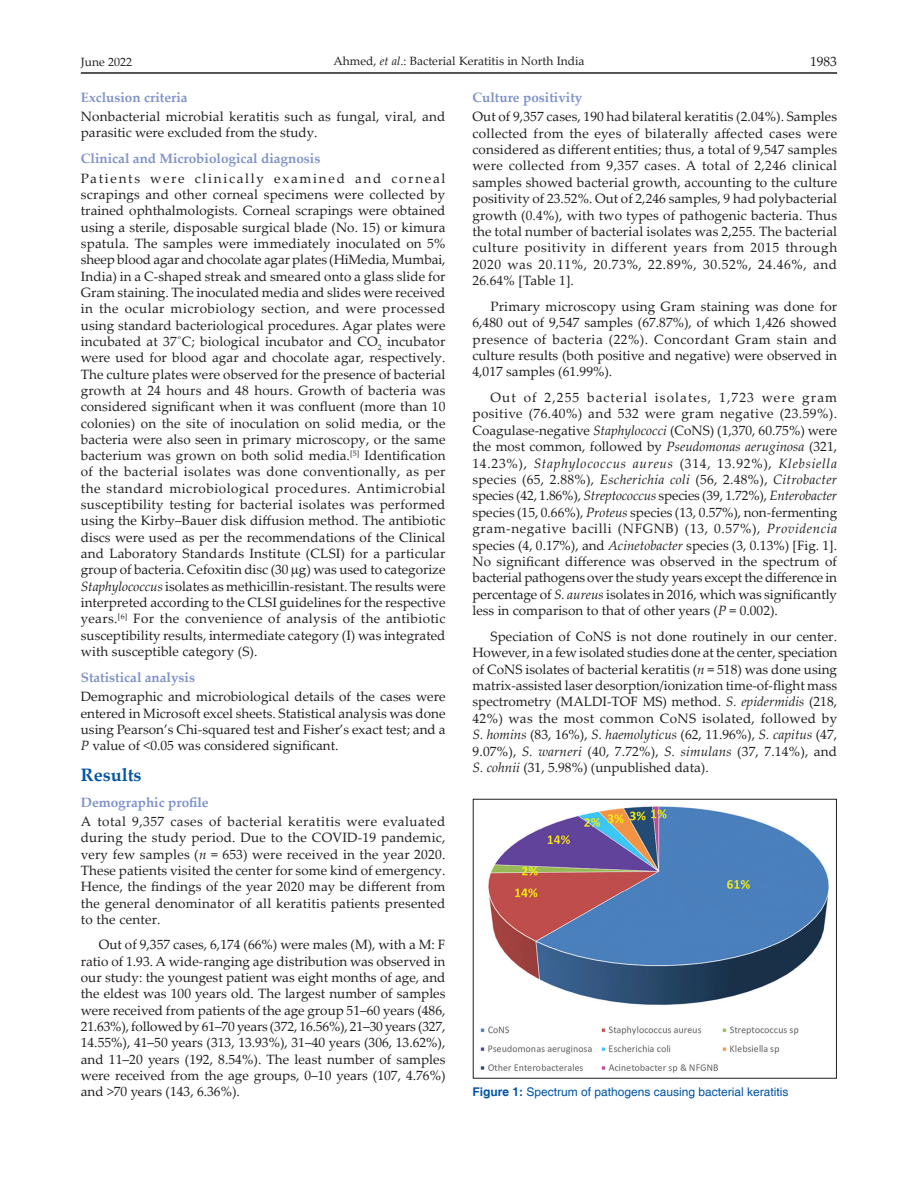
<style>
.page{position:relative;width:918px;height:1188px;background:#fff}
.page>*{position:absolute;margin:0;border:0;box-sizing:border-box;transform-origin:0 0}
.t1{font:700 18px "Palatino Linotype";color:#0155a5}
.TXFL{font:13.5px/16.4px "Palatino Linotype";letter-spacing:.015em;color:#231f20;text-align:justify}
.TX{font:13.5px/16.4px "Palatino Linotype";color:#231f20;text-align:justify}
.t2{font:700 13.5px "Palatino Linotype";color:#8193c9}
.RH_1{font:13.5px "Palatino Linotype";color:#231f20}
.FGC{font:12px "Helvetica";color:#0155a5}
.RH_1-2{font:12px "Palatino Linotype";color:#231f20}
.s1{font-style:italic}
.s2{font-weight:700}
</style>
<div class="page">
<hr style="left:81px;top:72px;width:756px;height:2px;background:#231f20">
<img style="left:480px;top:806px;width:349px;height:267px">
<div style="left:473px;top:799px;width:364px;height:279px;border:1px solid #231f20"></div>
<p class="RH_1-2" style="left:81px;top:54px;width:53px">June 2022</p>
<p class="RH_1-2" style="left:333px;top:53px;width:253px">Ahmed, <span class="s1">et al</span>.: Bacterial Keratitis in North India</p>
<p class="RH_1" style="left:810px;top:52px;width:28px">1983</p>
<h2 class="t2" style="left:81px;top:88px;width:108px">Exclusion criteria</h2>
<p class="TXFL" style="left:81px;top:108px;width:366px">Nonbacterial microbial keratitis such as fungal, viral, and parasitic were excluded from the study.</p>
<h2 class="t2" style="left:81px;top:149px;width:241px">Clinical and Microbiological diagnosis</h2>
<p class="TXFL" style="left:81px;top:169px;width:366px">Patients were clinically examined and corneal scrapings and other corneal specimens were collected by trained ophthalmologists. Corneal scrapings were obtained using a sterile, disposable surgical blade (No. 15) or kimura spatula. The samples were immediately inoculated on 5% sheep blood agar and chocolate agar plates (HiMedia, Mumbai, India) in a C‑shaped streak and smeared onto a glass slide for Gram staining. The inoculated media and slides were received in the ocular microbiology section, and were processed using standard bacteriological procedures. Agar plates were incubated at 37˚C; biological incubator and CO<sub>2</sub> incubator were used for blood agar and chocolate agar, respectively.<br>The culture plates were observed for the presence of bacterial growth at 24 hours and 48 hours. Growth of bacteria was considered significant when it was confluent (more than 10 colonies) on the site of inoculation on solid media, or the bacteria were also seen in primary microscopy, or the same bacterium was grown on both solid media.<sup>[5]</sup> Identification of the bacterial isolates was done conventionally, as per the standard microbiological procedures. Antimicrobial susceptibility testing for bacterial isolates was performed using the Kirby–Bauer disk diffusion method. The antibiotic discs were used as per the recommendations of the Clinical and Laboratory Standards Institute (CLSI) for a particular group of bacteria. Cefoxitin disc (30 g) was used to categorize <span class="s1">Staphylococcus</span> isolates as methicillin‑resistant. The results were interpreted according to the CLSI guidelines for the respective years.<sup>[6]</sup> For the convenience of analysis of the antibiotic susceptibility results, intermediate category (I) was integrated with susceptible category (S).</p>
<h2 class="t2" style="left:81px;top:668px;width:116px">Statistical analysis</h2>
<p class="TXFL" style="left:81px;top:688px;width:366px">Demographic and microbiological details of the cases were entered in Microsoft excel sheets. Statistical analysis was done using Pearson’s Chi‑squared test and Fisher’s exact test; and a <span class="s1">P</span> value of &lt;0.05 was considered significant.</p>
<h1 class="t1" style="left:81px;top:762px;width:62px">Results</h1>
<h2 class="t2" style="left:81px;top:792px;width:129px">Demographic profile</h2>
<p class="TXFL" style="left:81px;top:813px;width:366px">A total 9,357 cases of bacterial keratitis were evaluated during the study period. Due to the COVID‑19 pandemic, very few samples (<span class="s1">n</span> = 653) were received in the year 2020.<br>These patients visited the center for some kind of emergency.<br>Hence, the findings of the year 2020 may be different from the general denominator of all keratitis patients presented to the center.</p>
<p class="TX" style="left:81px;top:936px;width:366px;text-indent:18px">Out of 9,357 cases, 6,174 (66%) were males (M), with a M: F ratio of 1.93. A wide‑ranging age distribution was observed in our study: the youngest patient was eight months of age, and the eldest was 100 years old. The largest number of samples were received from patients of the age group 51–60 years (486, 21.63%), followed by 61–70 years (372, 16.56%), 21–30 years (327, 14.55%), 41–50 years (313, 13.93%), 31–40 years (306, 13.62%), and 11–20 years (192, 8.54%). The least number of samples were received from the age groups, 0–10 years (107, 4.76%) and &gt;70 years (143, 6.36%).</p>
<h2 class="t2" style="left:472px;top:88px;width:111px">Culture positivity</h2>
<p class="TXFL" style="left:472px;top:108px;width:366px">Out of 9,357 cases, 190 had bilateral keratitis (2.04%). Samples collected from the eyes of bilaterally affected cases were considered as different entities; thus, a total of 9,547 samples were collected from 9,357 cases. A total of 2,246 clinical samples showed bacterial growth, accounting to the culture positivity of 23.52%. Out of 2,246 samples, 9 had polybacterial growth (0.4%), with two types of pathogenic bacteria. Thus the total number of bacterial isolates was 2,255. The bacterial culture positivity in different years from 2015 through 2020 was 20.11%, 20.73%, 22.89%, 30.52%, 24.46%, and 26.64% [Table 1].</p>
<p class="TX" style="left:472px;top:297px;width:366px;text-indent:18px">Primary microscopy using Gram staining was done for 6,480 out of 9,547 samples (67.87%), of which 1,426 showed presence of bacteria (22%). Concordant Gram stain and culture results (both positive and negative) were observed in 4,017 samples (61.99%).</p>
<p class="TX" style="left:472px;top:389px;width:366px;text-indent:18px">Out of 2,255 bacterial isolates, 1,723 were gram positive (76.40%) and 532 were gram negative (23.59%).<br>Coagulase‑negative <span class="s1">Staphylococci</span> (CoNS) (1,370, 60.75%) were the most common, followed by <span class="s1">Pseudomonas aeruginosa</span> (321, 14.23%), <span class="s1">Staphylococcus aureus</span> (314, 13.92%), <span class="s1">Klebsiella </span>species (65, 2.88%), <span class="s1">Escherichia coli</span> (56, 2.48%), <span class="s1">Citrobacter </span>species (42, 1.86%), <span class="s1">Streptococcus</span> species (39, 1.72%), <span class="s1">Enterobacter </span>species (15, 0.66%), <span class="s1">Proteus</span> species (13, 0.57%), non‑fermenting gram‑negative bacilli (NFGNB) (13, 0.57%), <span class="s1">Providencia </span>species (4, 0.17%), and <span class="s1">Acinetobacter</span> species (3, 0.13%) [Fig. 1].<br>No significant difference was observed in the spectrum of bacterial pathogens over the study years except the difference in percentage of <span class="s1">S. aureus</span> isolates in 2016, which was significantly less in comparison to that of other years (<span class="s1">P</span> = 0.002).</p>
<p class="TX" style="left:473px;top:627px;width:366px;text-indent:18px">Speciation of CoNS is not done routinely in our center.<br>However, in a few isolated studies done at the center, speciation of CoNS isolates of bacterial keratitis (<span class="s1">n</span> = 518) was done using matrix‑assisted laser desorption/ionization time‑of‑flight mass spectrometry (MALDI‑TOF MS) method. <span class="s1">S. epidermidis</span> (218, 42%) was the most common CoNS isolated, followed by <span class="s1">S. homins</span> (83, 16%), <span class="s1">S. haemolyticus</span> (62, 11.96%), <span class="s1">S. capitus</span> (47, 9.07%), <span class="s1">S. warneri</span> (40, 7.72%), <span class="s1">S. simulans</span> (37, 7.14%), and <span class="s1">S. cohnii</span> (31, 5.98%) (unpublished data).</p>
<p class="FGC" style="left:472px;top:1085px;width:318px"><span class="s2">Figure 1:</span> Spectrum of pathogens causing bacterial keratitis</p>
</div>
